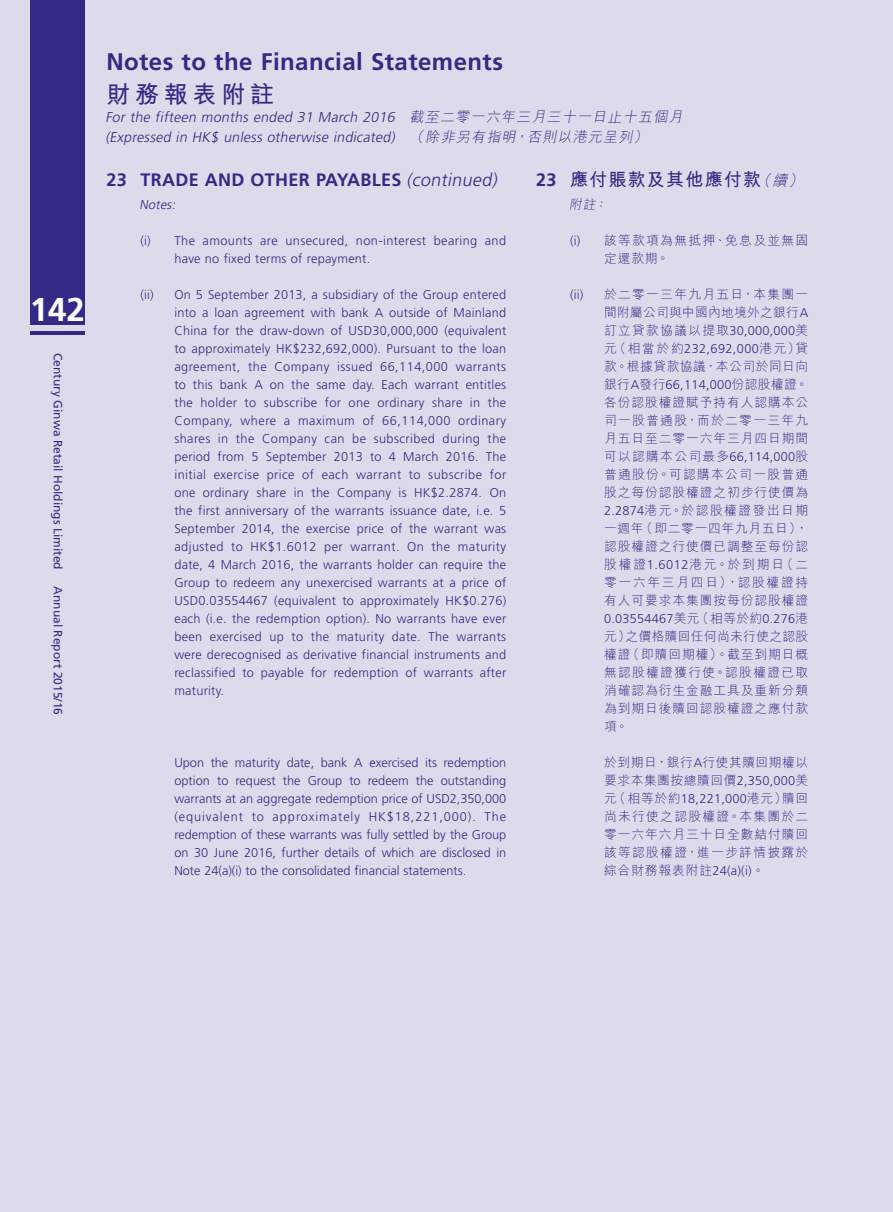
<style>
.page{position:relative;width:893px;height:1212px;background:#fff}
.page>*{position:absolute;margin:0;border:0;box-sizing:border-box;transform-origin:0 0}
.t1{font:700 33px "Frutiger LT Std";color:#fff}
.t2{font:700 24px "Frutiger LT Std";letter-spacing:.02em;color:#332a86}
.t3{font:24px "M Hei HK Bold E Ten B5 H";letter-spacing:.2em;color:#332a86}
.t4{font:700 18px "Frutiger LT Std";letter-spacing:.02em;color:#332a86}
.t5{font:18px "M Hei HK Bold E Ten B5 H";letter-spacing:.07em;color:#332a86}
.t6{font:italic 300 14.25px/19.5px "Frutiger LT Std";color:#332a86}
.t7{font:300 12.75px/18px "Frutiger LT Std";letter-spacing:.02em;color:#332a86;text-align:justify}
.t8{font:12.75px/18px "M Hei HK Light E Ten B5 H";letter-spacing:.07em;color:#332a86;text-align:justify}
.t9{font:12.75px/18px "M Hei HK Light E Ten B5 H";letter-spacing:.1em;color:#332a86}
.t10{font:12.75px "M Hei HK Light E Ten B5 H";letter-spacing:.04em;color:#332a86}
.t11{font:italic 300 12.75px "Frutiger LT Std";color:#332a86}
.t12{font:italic 12.75px "M Hei HK Light E Ten B5 H";color:#332a86}
.t13{font:12px "Frutiger LT Std";color:#332a86}
.s1{font-family:"M Hei HK Light E Ten B5 H";font-weight:400}
.s2{font-family:"Frutiger LT Std";font-weight:700}
.s3{font-family:"M Hei HK Light E Ten B5 H";font-style:italic;font-size:15px}
.s4{font-family:"Frutiger LT Std";font-weight:300}
.s5{font-weight:300;font-style:italic}
</style>
<div class="page">
<div style="left:0;top:0;width:892px;height:1212px;background:#dddbeb"></div>
<div style="left:30px;top:0;width:55px;height:324px;background:#332a86"></div>
<hr style="left:30px;top:331px;width:55px;height:3px;background:#332a86">
<h1 class="t1" style="left:30px;top:295px;width:56px">142</h1>
<p class="t13" style="left:63px;top:353px;width:218px;rotate:90deg">Century Ginwa Retail Holdings Limited</p>
<p class="t13" style="left:63px;top:586px;width:130px;rotate:90deg">Annual Report 2015/16</p>
<h2 class="t2" style="left:106px;top:51px;width:398px">Notes to the Financial Statements</h2>
<h2 class="t3" style="left:106px;top:85px;width:169px">財務報表附註</h2>
<p class="t6" style="left:105px;top:108px;width:581px">For the fifteen months ended 31 March 2016 <span class="s1">截至二零一六年三月三十一日止十五個月</span>(Expressed in HK$ unless otherwise indicated) <span class="s1">（除非另有指明，否則以港元呈列）</span></p>
<h3 class="t5" style="left:536px;top:173px;width:272px"><span class="s2">23</span> 應付賬款及其他應付款<span class="s3">（續）</span></h3>
<p class="t12" style="left:569px;top:199px;width:41px">附註：</p>
<p class="t9" style="left:604px;top:233px;width:206px;text-indent:-34px"><span class="s4">(i)</span> 該等款項為無抵押、免息及並無固定還款期。</p>
<p class="t7" style="left:570px;top:286px;width:15px">(ii)</p>
<p class="t8" style="left:604px;top:287px;width:206px">於二零一三年九月五日，本集團一間附屬公司與中國內地境外之銀行<span class="s4">A</span>訂立貸款協議以提取<span class="s4">30,000,000</span>美</p>
<p class="t7" style="left:604px;top:340px;width:206px"><span class="s1">元（相當於約</span>232,692,000<span class="s1">港元）貸</span></p>
<p class="t10" style="left:604px;top:361px;width:206px">款。根據貸款協議，本公司於同日向</p>
<p class="t7" style="left:604px;top:376px;width:206px"><span class="s1">銀行</span>A<span class="s1">發行</span>66,114,000<span class="s1">份認股權證。</span></p>
<p class="t8" style="left:604px;top:395px;width:206px">各份認股權證賦予持有人認購本公司一股普通股，而於二零一三年九月五日至二零一六年三月四日期間可以認購本公司最多<span class="s4">66,114,000</span>股普通股份。可認購本公司一股普通股之每份認股權證之初步行使價為<span class="s4">2.2874</span>港元。於認股權證發出日期一週年（即二零一四年九月五日），認股權證之行使價已調整至每份認股權證<span class="s4">1.6012</span>港元。於到期日（二零一六年三月四日），認股權證持有人可要求本集團按每份認股權證</p>
<p class="t7" style="left:604px;top:610px;width:206px">0.03554467<span class="s1">美元（相等於約</span>0.276<span class="s1">港</span></p>
<p class="t8" style="left:604px;top:629px;width:206px">元）之價格贖回任何尚未行使之認股權證（即贖回期權）。截至到期日概無認股權證獲行使。認股權證已取消確認為衍生金融工具及重新分類為到期日後贖回認股權證之應付款項。</p>
<p class="t8" style="left:604px;top:755px;width:206px">於到期日，銀行<span class="s4">A</span>行使其贖回期權以要求本集團按總贖回價<span class="s4">2,350,000</span>美元（相等於約<span class="s4">18,221,000</span>港元）贖回尚未行使之認股權證。本集團於二零一六年六月三十日全數結付贖回該等認股權證，進一步詳情披露於綜合財務報表附註<span class="s4">24(a)(i)</span>。</p>
<h3 class="t4" style="left:106px;top:172px;width:395px">23 TRADE AND OTHER PAYABLES <span class="s5">(continued)</span></h3>
<p class="t11" style="left:139px;top:199px;width:40px">Notes:</p>
<p class="t7" style="left:174px;top:232px;width:333px;text-indent:-34px">(i) The amounts are unsecured, non-interest bearing and have no fixed terms of repayment.</p>
<p class="t7" style="left:140px;top:286px;width:15px">(ii)</p>
<p class="t7" style="left:174px;top:286px;width:333px">On 5 September 2013, a subsidiary of the Group entered into a loan agreement with bank A outside of Mainland China for the draw-down of USD30,000,000 (equivalent to approximately HK$232,692,000). Pursuant to the loan agreement, the Company issued 66,114,000 warrants to this bank A on the same day. Each warrant entitles the holder to subscribe for one ordinary share in the Company, where a maximum of 66,114,000 ordinary shares in the Company can be subscribed during the period from 5 September 2013 to 4 March 2016. The initial exercise price of each warrant to subscribe for one ordinary share in the Company is HK$2.2874. On the first anniversary of the warrants issuance date, i.e. 5<br>September 2014, the exercise price of the warrant was adjusted to HK$1.6012 per warrant. On the maturity date, 4 March 2016, the warrants holder can require the Group to redeem any unexercised warrants at a price of USD0.03554467 (equivalent to approximately HK$0.276) each (i.e. the redemption option). No warrants have ever been exercised up to the maturity date. The warrants were derecognised as derivative financial instruments and reclassified to payable for redemption of warrants after maturity.</p>
<p class="t7" style="left:174px;top:754px;width:333px">Upon the maturity date, bank A exercised its redemption option to request the Group to redeem the outstanding warrants at an aggregate redemption price of USD2,350,000 (equivalent to approximately HK$18,221,000). The redemption of these warrants was fully settled by the Group on 30 June 2016, further details of which are disclosed in Note 24(a)(i) to the consolidated financial statements.</p>
</div>
